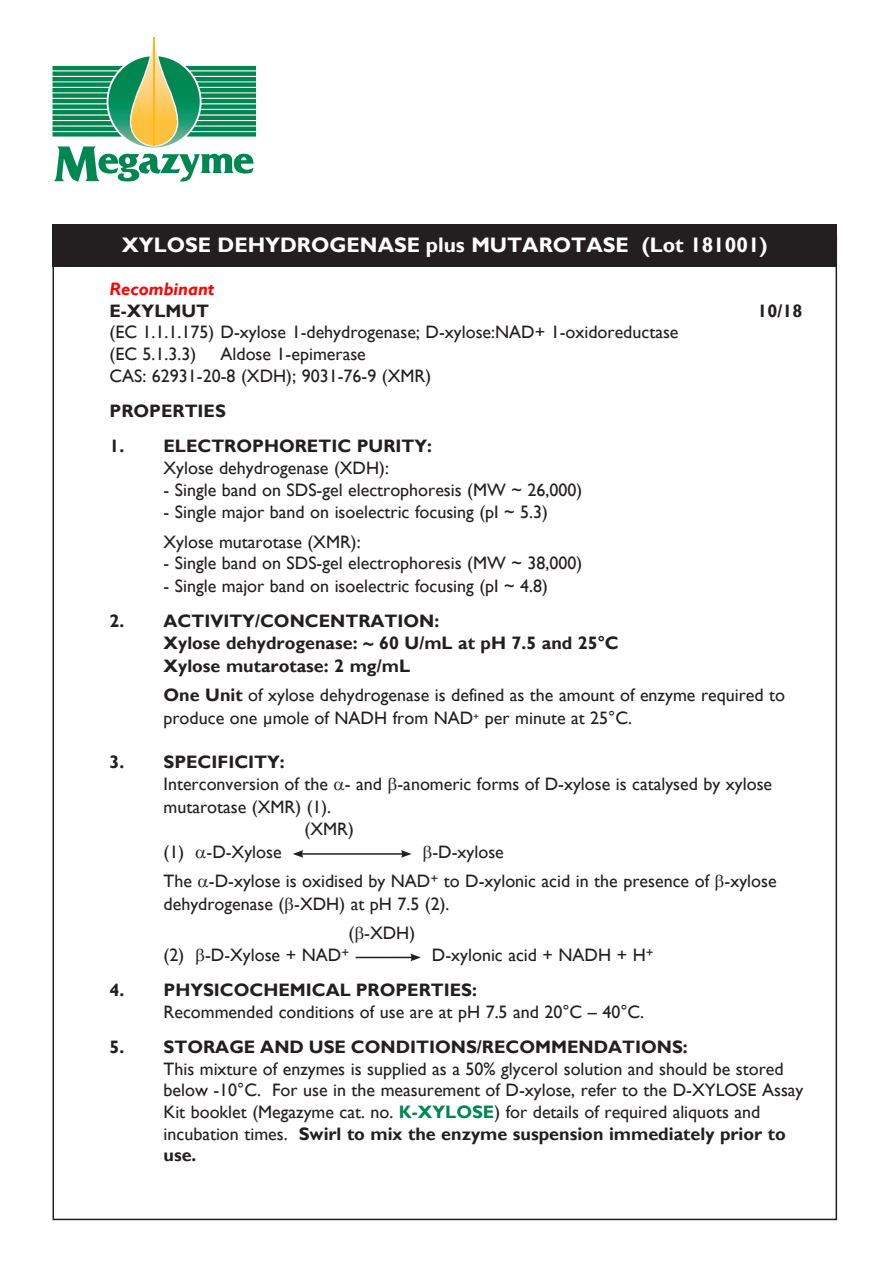
<style>
.page{position:relative;width:893px;height:1263px;background:#fff}
.page>*{position:absolute;margin:0;border:0;box-sizing:border-box;transform-origin:0 0}
.t1{font:700 21px "Gill Sans";color:#fff}
.t2{font:18px/21.6px "Gill Sans";color:#231f20}
.t3{font:700 18px "Gill Sans";color:#231f20}
.t4{font:italic 700 18px "Gill Sans";color:#f00}
.s1{font-weight:700}
.s2{font-weight:700;color:#008751}
</style>
<div class="page">
<div style="left:53px;top:224px;width:784px;height:43px;background:#231f20"></div>
<hr style="left:301px;top:853px;width:102px;height:2px;background:#231f20">
<svg style="left:293px;top:850px;width:10px;height:8px"></svg>
<svg style="left:401px;top:850px;width:11px;height:8px"></svg>
<hr style="left:356px;top:957px;width:57px;height:1px;background:#231f20">
<svg style="left:410px;top:954px;width:11px;height:7px"></svg>
<svg style="left:53px;top:37px;width:203px;height:145px"></svg>
<hr style="left:154px;top:37px;width:1px;height:108px;background:#fcb814">
<p class="t1" style="left:122px;top:232px;width:647px">XYLOSE DEHYDROGENASE plus MUTAROTASE (Lot 181001)</p>
<p class="t4" style="left:110px;top:279px;width:107px">Recombinant</p>
<p class="t3" style="left:110px;top:300px;width:101px">E-XYLMUT</p>
<p class="t3" style="left:758px;top:300px;width:46px">10/18</p>
<p class="t2" style="left:110px;top:322px;width:571px">(EC 1.1.1.175) D-xylose 1-dehydrogenase; D-xylose:NAD+ 1-oxidoreductase</p>
<p class="t2" style="left:110px;top:343px;width:88px">(EC 5.1.3.3)</p>
<p class="t2" style="left:221px;top:343px;width:147px">Aldose 1-epimerase</p>
<p class="t2" style="left:110px;top:365px;width:323px">CAS: 62931-20-8 (XDH); 9031-76-9 (XMR)</p>
<p class="t3" style="left:110px;top:400px;width:118px">PROPERTIES</p>
<p class="t3" style="left:110px;top:435px;width:324px">1. ELECTROPHORETIC PURITY:</p>
<p class="t2" style="left:164px;top:458px;width:227px">Xylose dehydrogenase (XDH):</p>
<p class="t2" style="left:164px;top:479px;width:420px">- Single band on SDS-gel electrophoresis (MW ~ 26,000)</p>
<p class="t2" style="left:164px;top:502px;width:386px">- Single major band on isoelectric focusing (pI ~ 5.3)</p>
<p class="t2" style="left:164px;top:531px;width:199px">Xylose mutarotase (XMR):</p>
<p class="t2" style="left:164px;top:553px;width:420px">- Single band on SDS-gel electrophoresis (MW ~ 38,000)</p>
<p class="t2" style="left:164px;top:575px;width:386px">- Single major band on isoelectric focusing (pI ~ 4.8)</p>
<p class="t3" style="left:110px;top:610px;width:331px">2. ACTIVITY/CONCENTRATION:</p>
<p class="t3" style="left:164px;top:632px;width:457px">Xylose dehydrogenase: ~ 60 U/mL at pH 7.5 and 25°C</p>
<p class="t3" style="left:164px;top:655px;width:248px">Xylose mutarotase: 2 mg/mL</p>
<p class="t2" style="left:164px;top:684px;width:623px;line-height:22.5px"><span class="s1">One Unit</span> of xylose dehydrogenase is defined as the amount of enzyme required to produce one μmole of NADH from NAD<sup>+</sup> per minute at 25°C.</p>
<p class="t3" style="left:110px;top:751px;width:177px">3. SPECIFICITY:</p>
<p class="t2" style="left:164px;top:773px;width:610px;line-height:22.5px">Interconversion of the - and -anomeric forms of D-xylose is catalysed by xylose mutarotase (XMR) (1).</p>
<p class="t2" style="left:305px;top:819px;width:51px">(XMR)</p>
<p class="t2" style="left:164px;top:841px;width:120px">(1) -D-Xylose</p>
<p class="t2" style="left:432px;top:841px;width:73px">-D-xylose</p>
<p class="t2" style="left:164px;top:870px;width:615px;line-height:22.5px">The -D-xylose is oxidised by NAD<sup>+</sup> to D-xylonic acid in the presence of -xylose dehydrogenase ( -XDH) at pH 7.5 (2).</p>
<p class="t2" style="left:349px;top:922px;width:68px">( -XDH)</p>
<p class="t2" style="left:164px;top:945px;width:187px">(2) -D-Xylose + NAD<sup>+</sup></p>
<p class="t2" style="left:432px;top:945px;width:223px">D-xylonic acid + NADH + H<sup>+</sup></p>
<p class="t3" style="left:110px;top:979px;width:369px">4. PHYSICOCHEMICAL PROPERTIES:</p>
<p class="t2" style="left:164px;top:1001px;width:482px">Recommended conditions of use are at pH 7.5 and 20°C – 40°C.</p>
<p class="t3" style="left:110px;top:1036px;width:580px">5. STORAGE AND USE CONDITIONS/RECOMMENDATIONS:</p>
<p class="t2" style="left:164px;top:1058px;width:641px">This mixture of enzymes is supplied as a 50% glycerol solution and should be stored below -10°C. For use in the measurement of D-xylose, refer to the D-XYLOSE Assay Kit booklet (Megazyme cat. no. <span class="s2">K-XYLOSE</span>) for details of required aliquots and incubation times. <span class="s1">Swirl to mix the enzyme suspension immediately prior to use.</span></p>
</div>
